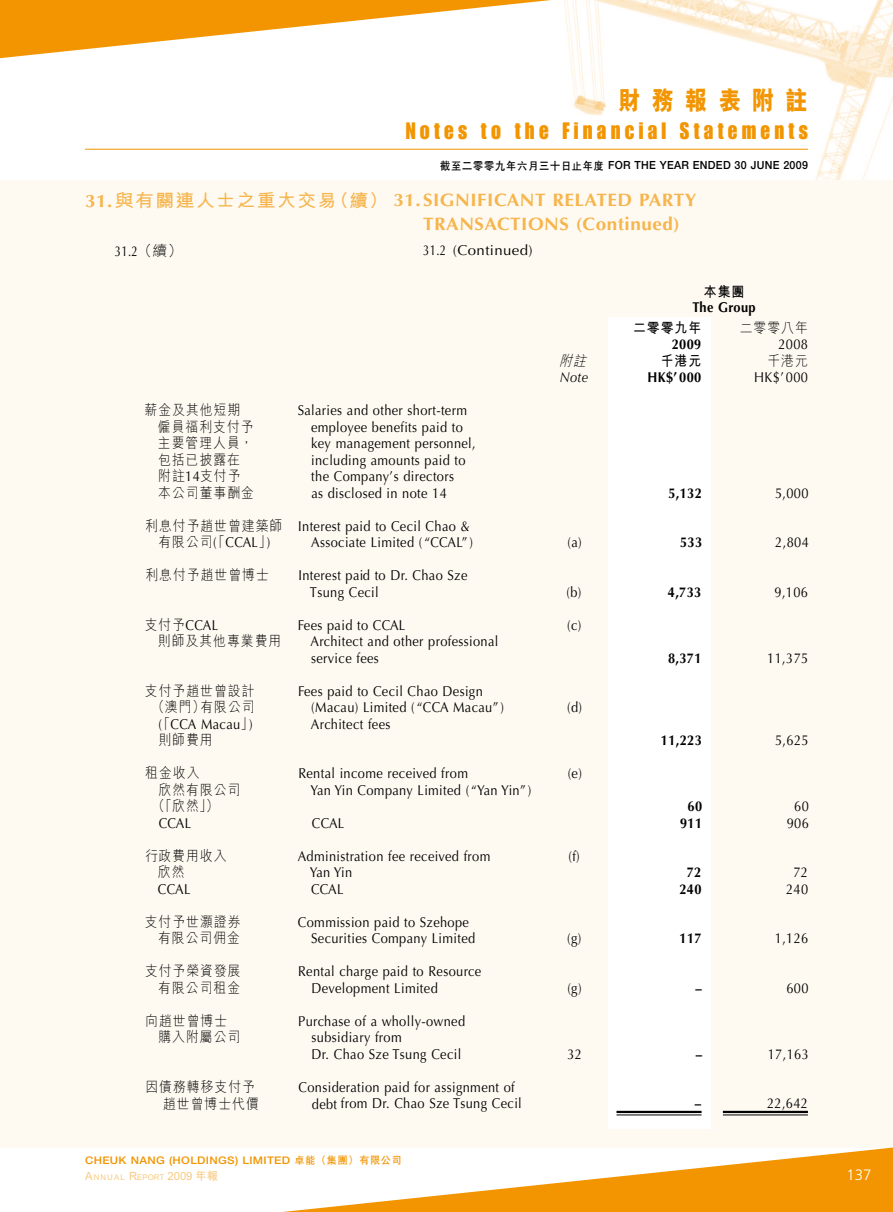
<style>
.page{position:relative;width:893px;height:1212px;background:#fff}
.page>*{position:absolute;margin:0;border:0;box-sizing:border-box;transform-origin:0 0}
.t1{font:800 26.25px "M Hei HK";letter-spacing:.5em;color:#f29500;scale:.85 1}
.t2{font:23.25px "Impact LT Std";letter-spacing:.2em;color:#f29500;scale:.92 1}
.t3{font:700 18px "Optima LT Std";letter-spacing:.03em;color:#f6b54d;scale:1.05 1}
.t4{font:300 15px "Frutiger LT Std";color:#fff}
.t5{font:14.25px/16.5px "Optima LT Std";letter-spacing:.03em;color:#000;scale:.9 1}
.t6{font:300 14.25px "M Hei HK";letter-spacing:.08em;color:#000;scale:.9 1}
.t7{font:700 14.25px "Optima LT Std";letter-spacing:.03em;color:#000;scale:.9 1}
.t8{font:14.25px "Optima LT Std";letter-spacing:.03em;color:#000;scale:.8 1}
.t9{font:700 14.25px "M Hei HK";letter-spacing:.08em;color:#000;scale:.9 1}
.t10{font:italic 14.25px "Optima LT Std";color:#000;scale:.9 1}
.t11{font:italic 300 14.25px "M Hei HK";color:#000;scale:.9 1}
.t12{font:500 11.25px "Helvetica Neue LT Std";letter-spacing:.03em;color:#000;scale:.95 1}
.t13{font:500 10.5px "Helvetica Neue LT Std";letter-spacing:.03em;color:#f29500;scale:1.1 1}
.t14{font:700 7.8px "M Hei HK";color:#f9ca80}
.s1{font-family:"C Hei 2 HK";font-weight:700}
.s2{font-family:"M Hei HK"}
.s3{font-family:"Optima LT Std";font-weight:400}
.s4{font-family:"M Hei HK";font-weight:300}
.s5{font-size:11.25px}
</style>
<div class="page">
<img style="left:488px;top:0;width:405px;height:181px">
<div style="left:0;top:181px;width:893px;height:967px;background:#fefaf2"></div>
<svg style="left:283px;top:1147px;width:610px;height:65px"></svg>
<hr style="left:85px;top:149px;width:723px;height:1px;background:#f29500">
<svg style="left:0;top:0;width:551px;height:58px"></svg>
<div style="left:608px;top:317px;width:102px;height:811px;background:#fff"></div>
<hr style="left:616px;top:1111px;width:85px;height:2px;background:#000">
<hr style="left:616px;top:1114px;width:85px;height:1px;background:#000">
<hr style="left:723px;top:1111px;width:85px;height:2px;background:#000">
<hr style="left:723px;top:1114px;width:85px;height:1px;background:#000">
<h1 class="t1" style="left:618px;top:83px;width:225px">財務報表附註</h1>
<h2 class="t2" style="left:406px;top:117px;width:439px">Notes to the Financial Statements</h2>
<p class="t12" style="left:440px;top:158px;width:389px"><span class="s1">截至二零零九年六月三十日止年度</span> FOR THE YEAR ENDED 30 JUNE 2009</p>
<p class="t3" style="left:85px;top:190px;width:499px">31.<span class="s2">與有關連人士之重大交易（續）</span> 31.SIGNI FICANT RELATED</p>
<p class="t3" style="left:639px;top:190px;width:56px">PARTY</p>
<p class="t3" style="left:423px;top:214px;width:95px">TRANSACTIO</p>
<p class="t3" style="left:544px;top:214px;width:131px">NS (Continued)</p>
<p class="t8" style="left:423px;top:242px;width:139px">31.2 (Continued)</p>
<p class="t9" style="left:704px;top:281px;width:46px">本集團</p>
<p class="t7" style="left:692px;top:299px;width:72px">The Group</p>
<p class="t9" style="left:633px;top:317px;width:77px">二零零九年</p>
<p class="t6" style="left:740px;top:318px;width:77px">二零零八年</p>
<p class="t7" style="left:672px;top:336px;width:34px">2009</p>
<p class="t5" style="left:778px;top:336px;width:34px">2008</p>
<p class="t11" style="left:559px;top:351px;width:37px">附註</p>
<p class="t9" style="left:661px;top:350px;width:46px">千港元</p>
<p class="t6" style="left:767px;top:351px;width:46px">千港元</p>
<p class="t10" style="left:560px;top:369px;width:33px">Note</p>
<p class="t7" style="left:648px;top:369px;width:61px">HK$’ 000</p>
<p class="t5" style="left:754px;top:369px;width:61px">HK$’ 000</p>
<p class="t6" style="left:145px;top:400px;width:108px">薪金及其他短期</p>
<p class="t5" style="left:298px;top:402px;width:190px">Salaries and other short-term</p>
<p class="t6" style="left:158px;top:417px;width:108px">僱員福利支付予</p>
<p class="t5" style="left:311px;top:419px;width:170px">employee benefits paid to</p>
<p class="t6" style="left:158px;top:433px;width:107px">主要管理人員，</p>
<p class="t5" style="left:311px;top:435px;width:184px">key management personnel,</p>
<p class="t6" style="left:158px;top:450px;width:93px">包括已披露在</p>
<p class="t5" style="left:311px;top:452px;width:173px">including amounts paid to</p>
<p class="t6" style="left:158px;top:466px;width:93px">附註<span class="s3">14</span>支付予</p>
<p class="t5" style="left:311px;top:468px;width:160px">the Company’s directors</p>
<p class="t6" style="left:158px;top:483px;width:108px">本公司董事酬金</p>
<p class="t5" style="left:311px;top:485px;width:152px">as disclosed in note 14</p>
<p class="t7" style="left:668px;top:485px;width:39px">5,132</p>
<p class="t5" style="left:775px;top:485px;width:39px">5,000</p>
<p class="t5" style="left:145px;top:518px;width:362px"><span class="s4">利息付予趙世曾建築師</span> Interest paid to Cecil Chao &amp;</p>
<p class="t6" style="left:158px;top:532px;width:127px">有限公司「<span class="s3">( CCAL</span>」<span class="s3">)</span></p>
<p class="t5" style="left:311px;top:534px;width:181px">Associate Limited ( “CCAL” )</p>
<p class="t5" style="left:568px;top:534px;width:17px">(a)</p>
<p class="t7" style="left:680px;top:534px;width:26px">533</p>
<p class="t5" style="left:775px;top:534px;width:39px">2,804</p>
<p class="t6" style="left:145px;top:565px;width:139px">利息付予趙世曾博士</p>
<p class="t5" style="left:310px;top:567px;width:177px;text-indent:-11px">Interest paid to Dr. Chao Sze<br>Tsung Cecil</p>
<p class="t8" style="left:115px;top:243px;width:87px">31.2<span class="s4">（續）</span></p>
<p class="t5" style="left:566px;top:584px;width:18px">(b)</p>
<p class="t7" style="left:668px;top:584px;width:39px">4,733</p>
<p class="t5" style="left:774px;top:584px;width:39px">9,106</p>
<p class="t5" style="left:145px;top:617px;width:83px"><span class="s4">支付予</span>CCAL</p>
<p class="t5" style="left:298px;top:617px;width:121px">Fees paid to CCAL</p>
<p class="t5" style="left:567px;top:617px;width:17px">(c)</p>
<p class="t6" style="left:158px;top:631px;width:139px">則師及其他專業費用</p>
<p class="t5" style="left:311px;top:633px;width:210px">Architect and other professional service fees</p>
<p class="t7" style="left:668px;top:650px;width:39px">8,371</p>
<p class="t5" style="left:767px;top:650px;width:47px">11,375</p>
<p class="t6" style="left:145px;top:681px;width:123px">支付予趙世曾設計</p>
<p class="t5" style="left:298px;top:683px;width:207px">Fees paid to Cecil Chao Design</p>
<p class="t6" style="left:152px;top:697px;width:116px">（澳門）有限公司</p>
<p class="t5" style="left:311px;top:699px;width:216px">(Macau) Limited ( “CCA Macau” )</p>
<p class="t5" style="left:567px;top:699px;width:18px">(d)</p>
<p class="t5" style="left:157px;top:716px;width:108px"><span class="s4">「</span>( CCA Macau<span class="s4">」</span>)</p>
<p class="t5" style="left:311px;top:716px;width:90px">Architect fees</p>
<p class="t6" style="left:158px;top:730px;width:62px">則師費用</p>
<p class="t7" style="left:661px;top:732px;width:47px">11,223</p>
<p class="t5" style="left:775px;top:732px;width:39px">5,625</p>
<p class="t6" style="left:145px;top:763px;width:62px">租金收入</p>
<p class="t5" style="left:298px;top:765px;width:190px">Rental income received from</p>
<p class="t5" style="left:568px;top:765px;width:17px">(e)</p>
<p class="t6" style="left:159px;top:780px;width:93px">欣然有限公司</p>
<p class="t5" style="left:310px;top:782px;width:247px">Yan Yin Company Limited ( “Yan Yin” )</p>
<p class="t6" style="left:152px;top:796px;width:75px">（「欣然」）</p>
<p class="t7" style="left:688px;top:798px;width:18px">60</p>
<p class="t5" style="left:794px;top:798px;width:18px">60</p>
<p class="t5" style="left:159px;top:815px;width:38px">CCAL</p>
<p class="t5" style="left:312px;top:815px;width:38px">CCAL</p>
<p class="t7" style="left:680px;top:815px;width:26px">911</p>
<p class="t5" style="left:787px;top:815px;width:26px">906</p>
<p class="t6" style="left:146px;top:846px;width:91px">行政費用收入</p>
<p class="t5" style="left:298px;top:848px;width:216px">Administration fee received from</p>
<p class="t5" style="left:568px;top:848px;width:14px">(f)</p>
<p class="t6" style="left:158px;top:862px;width:31px">欣然</p>
<p class="t5" style="left:310px;top:864px;width:49px">Yan Yin</p>
<p class="t7" style="left:687px;top:864px;width:18px">72</p>
<p class="t5" style="left:793px;top:864px;width:18px">72</p>
<p class="t5" style="left:158px;top:881px;width:38px">CCAL</p>
<p class="t5" style="left:311px;top:881px;width:38px">CCAL</p>
<p class="t7" style="left:679px;top:881px;width:26px">240</p>
<p class="t5" style="left:786px;top:881px;width:26px">240</p>
<p class="t6" style="left:145px;top:912px;width:108px">支付予世灝證券</p>
<p class="t5" style="left:298px;top:914px;width:192px">Commission paid to Szehope</p>
<p class="t6" style="left:158px;top:928px;width:93px">有限公司佣金</p>
<p class="t5" style="left:311px;top:930px;width:184px">Securities Company Limited</p>
<p class="t5" style="left:567px;top:930px;width:17px">(g)</p>
<p class="t7" style="left:680px;top:930px;width:26px">117</p>
<p class="t5" style="left:775px;top:930px;width:39px">1,126</p>
<p class="t6" style="left:145px;top:961px;width:108px">支付予榮資發展</p>
<p class="t5" style="left:298px;top:963px;width:205px">Rental charge paid to Resource</p>
<p class="t6" style="left:158px;top:978px;width:93px">有限公司租金</p>
<p class="t5" style="left:311px;top:980px;width:142px">Development Limited</p>
<p class="t5" style="left:567px;top:980px;width:17px">(g)</p>
<p class="t7" style="left:695px;top:980px;width:9px">–</p>
<p class="t5" style="left:786px;top:980px;width:26px">600</p>
<p class="t6" style="left:145px;top:1011px;width:93px">向趙世曾博士</p>
<p class="t5" style="left:298px;top:1013px;width:187px">Purchase of a wholly-owned</p>
<p class="t6" style="left:158px;top:1027px;width:93px">購入附屬公司</p>
<p class="t5" style="left:312px;top:1029px;width:168px">subsidiary from<br>Dr. Chao Sze Tsung Cecil</p>
<p class="t5" style="left:567px;top:1046px;width:18px">32</p>
<p class="t7" style="left:696px;top:1046px;width:9px">–</p>
<p class="t5" style="left:768px;top:1046px;width:47px">17,163</p>
<p class="t6" style="left:145px;top:1077px;width:123px">因債務轉移支付予</p>
<p class="t5" style="left:299px;top:1079px;width:242px">Consideration paid for assignment of</p>
<p class="t6" style="left:163px;top:1093px;width:108px">趙世曾博士代價</p>
<p class="t5" style="left:312px;top:1095px;width:235px">debt from Dr. Chao Sze Tsung Cecil</p>
<p class="t7" style="left:695px;top:1095px;width:9px">–</p>
<p class="t5" style="left:767px;top:1095px;width:47px">22,642</p>
<p class="t13" style="left:85px;top:1154px;width:290px">CHEUK NANG (HOLDINGS) LIMITED <span class="s1">卓能（集團）有限公司</span></p>
<p class="t14" style="left:85px;top:1171px;width:135px"><span class="s5">A</span>N N UAL <span class="s5">R</span>EPORT <span class="s5">2009 年報</span></p>
<p class="t4" style="left:846px;top:1166px;width:27px">137</p>
</div>
